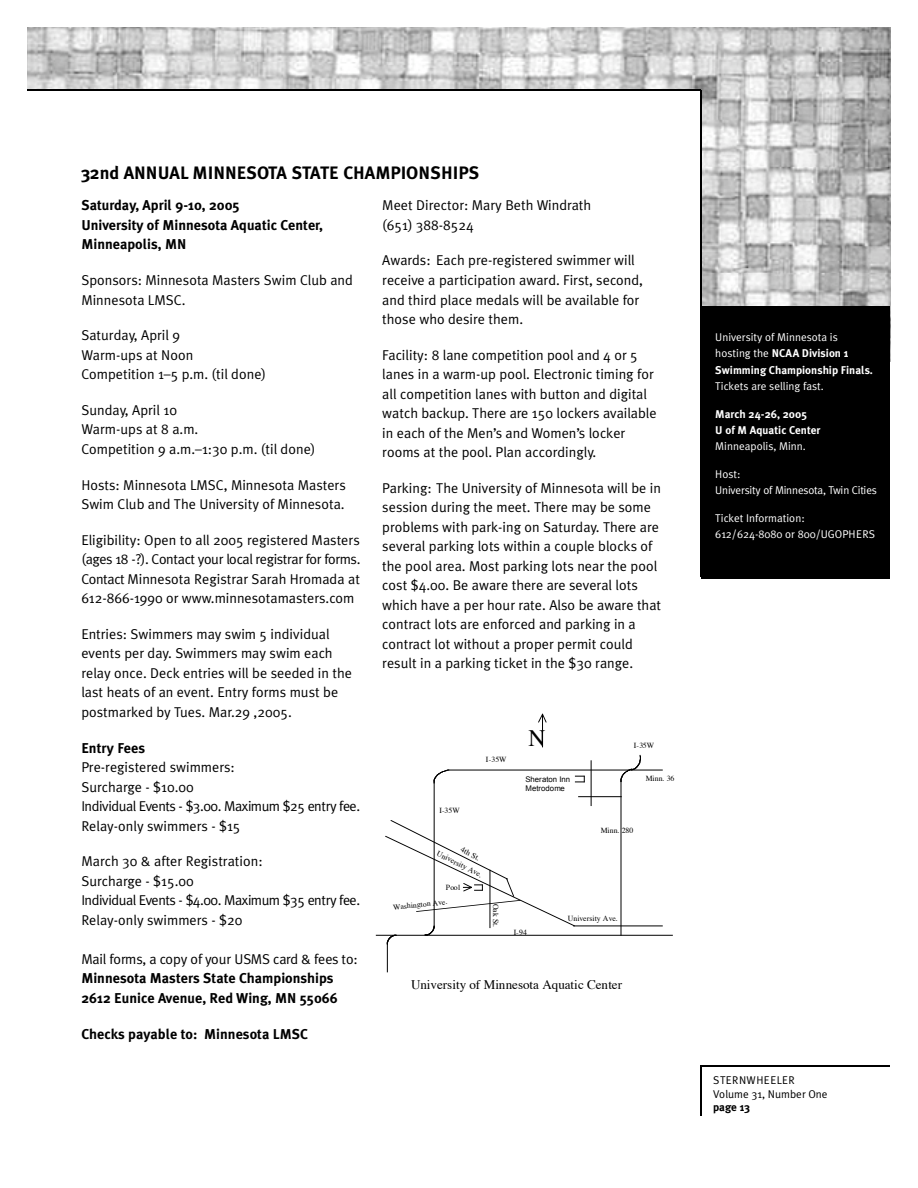
<style>
.page{position:relative;width:918px;height:1188px;background:#fff}
.page>*{position:absolute;margin:0;border:0;box-sizing:border-box;transform-origin:0 0}
.t1{font:23.55px "Times";color:#000}
.t2{font:700 18px "Meta Plus";color:#000}
.t3{font:14.25px/19.5px "Meta Plus Normal";color:#000}
.t4{font:700 14.25px/19.5px "Meta Plus";color:#000}
.t5{font:13.05px "Times";letter-spacing:-.005em;color:#000}
.t6{font:11.25px/16.5px "Meta Plus Normal";color:#fff}
.t7{font:700 11.25px/16.5px "Meta Plus";color:#fff}
.t8{font:11.25px/16.5px "Meta Plus Normal";letter-spacing:-.02em;color:#fff}
.t9{font:11.25px/13.6px "Meta Plus Normal";color:#000}
.t10{font:700 11.25px "Meta Plus";color:#000}
.t11{font:7.8px "Times";letter-spacing:.01em;color:#000}
.t12{font:7.8px/9px "Arial";color:#000}
.s1{font-family:"Meta Plus Normal";font-weight:400}
</style>
<div class="page">
<img style="left:27px;top:27px;width:864px;height:335px">
<div style="left:27px;top:90px;width:674px;height:662px;background:#fff"></div>
<hr style="left:27px;top:90px;width:674px;height:1px;background:#000">
<hr style="left:702px;top:1065px;width:188px;height:1px;background:#000">
<hr style="left:701px;top:1065px;width:1px;height:51px;background:#000">
<hr style="left:700px;top:90px;width:1px;height:487px;background:#000">
<hr style="left:376px;top:935px;width:297px;height:1px;background:#000">
<hr style="left:621px;top:783px;width:1px;height:153px;background:#000">
<svg style="left:621px;top:755px;width:20px;height:28px"></svg>
<hr style="left:448px;top:770px;width:215px;height:1px;background:#000">
<svg style="left:434px;top:770px;width:15px;height:13px"></svg>
<hr style="left:434px;top:783px;width:1px;height:144px;background:#000">
<hr style="left:573px;top:926px;width:90px;height:1px;background:#000">
<svg style="left:385px;top:820px;width:190px;height:152px"></svg>
<hr style="left:542px;top:714px;width:1px;height:33px;background:#000">
<svg style="left:538px;top:714px;width:8px;height:9px"></svg>
<svg style="left:575px;top:776px;width:10px;height:7px"></svg>
<hr style="left:591px;top:760px;width:1px;height:46px;background:#000">
<hr style="left:578px;top:796px;width:44px;height:1px;background:#000">
<div style="left:701px;top:306px;width:189px;height:273px;background:#000"></div>
<p class="t2" style="left:81px;top:165px;width:399px">32nd ANNUAL MINNESOTA STATE CHAMPIONSHIPS</p>
<p class="t4" style="left:81px;top:196px;width:243px">Saturday, April 9-10, 2005<br>University of Minnesota Aquatic Center,<br>Minneapolis, MN</p>
<p class="t3" style="left:81px;top:271px;width:273px">Sponsors: Minnesota Masters Swim Club and<br>Minnesota LMSC.</p>
<p class="t3" style="left:81px;top:326px;width:186px">Saturday, April 9<br>Warm-ups at Noon<br>Competition 1–5 p.m. (til done)</p>
<p class="t3" style="left:81px;top:401px;width:236px">Sunday, April 10<br>Warm-ups at 8 a.m.<br>Competition 9 a.m.–1:30 p.m. (til done)</p>
<p class="t3" style="left:81px;top:476px;width:266px">Hosts: Minnesota LMSC, Minnesota Masters<br>Swim Club and The University of Minnesota.</p>
<p class="t3" style="left:81px;top:531px;width:281px;text-align:justify">Eligibility: Open to all 2005 registered Masters (ages 18 -?). Contact your local re g is trar for forms.<br>Contact Minnesota Registrar Sarah Hromada at 612-866-1990 or www.minnesotamasters.com</p>
<p class="t3" style="left:81px;top:625px;width:272px">Entries: Swimmers may swim 5 individual events per day. Swimmers may swim each relay once. Deck entries will be seeded in the last heats of an event. Entry forms must be postmarked by Tues. Mar.29 ,2005.</p>
<p class="t4" style="left:81px;top:739px;width:65px">Entry Fees</p>
<p class="t3" style="left:81px;top:758px;width:280px">Pre-registered swimmers:<br>Surcharge - $10.00<br>Individual Events - $3.00. Maximum $25 entry fee.<br>Relay-only swimmers - $15</p>
<p class="t3" style="left:81px;top:852px;width:280px">March 30 &amp; after Registration:<br>Surcharge - $15.00<br>Individual Events - $4.00. Maximum $35 entry fee.<br>Relay-only swimmers - $20</p>
<p class="t3" style="left:81px;top:950px;width:278px">Mail forms, a copy of your USMS card &amp; fees to:</p>
<p class="t4" style="left:81px;top:969px;width:258px">Minnesota Masters State Championships<br>2612 Eunice Avenue, Red Wing, MN 55066</p>
<p class="t4" style="left:81px;top:1025px;width:228px">Checks payable to: Minnesota LMSC</p>
<p class="t3" style="left:382px;top:196px;width:210px">Meet Director: Mary Beth Windrath (651) 388-8524</p>
<p class="t3" style="left:382px;top:251px;width:262px">Awards: Each pre-registered swimmer will receive a participation award. First, second, and third place medals will be available for those who desire them.</p>
<p class="t3" style="left:382px;top:346px;width:276px">Facility: 8 lane competition pool and 4 or 5 lanes in a warm-up pool. Electronic timing for all competition lanes with button and digital watch backup. There are 150 lockers available in each of the Men’s and Women’s locker rooms at the pool. Plan accordingly.</p>
<p class="t3" style="left:382px;top:479px;width:280px">Parking: The University of Minnesota will be in session during the meet. There may be some problems with park-ing on Saturday. There are several parking lots within a couple blocks of the pool area. Most parking lots near the pool cost $4.00. Be aware there are several lots which have a per hour rate. Also be aware that contract lots are enforced and parking in a contract lot without a proper permit could result in a parking ticket in the $30 range.</p>
<p class="t11" style="left:440px;top:807px;width:22px">I-35W</p>
<p class="t11" style="left:486px;top:756px;width:22px">I-35W</p>
<p class="t11" style="left:463px;top:846px;width:22px;rotate:27deg">4th St.</p>
<p class="t11" style="left:439px;top:850px;width:51px;rotate:27deg">University Ave.</p>
<p class="t11" style="left:446px;top:884px;width:16px">Pool</p>
<p class="t11" style="left:393px;top:904px;width:56px;rotate:-6deg">Washington Ave.</p>
<p class="t11" style="left:499px;top:904px;width:25px;rotate:90deg">Oak St.</p>
<h1 class="t1" style="left:528px;top:729px;width:18px">N</h1>
<p class="t12" style="left:526px;top:775px;width:46px">Sheraton Inn<br>Metrodome</p>
<p class="t11" style="left:634px;top:743px;width:22px">I-35W</p>
<p class="t11" style="left:646px;top:775px;width:30px">Minn. 36</p>
<p class="t11" style="left:601px;top:827px;width:34px">Minn. 280</p>
<p class="t11" style="left:568px;top:915px;width:52px">University Ave.</p>
<p class="t11" style="left:514px;top:929px;width:15px">I-94</p>
<p class="t5" style="left:411px;top:979px;width:212px">University of Minnesota Aquatic Center</p>
<p class="t6" style="left:715px;top:329px;width:124px">University of Minnesota is</p>
<p class="t7" style="left:715px;top:346px;width:159px"><span class="s1">hosting the</span> NCAA Division 1<br>Swimming Championship Finals.</p>
<p class="t6" style="left:715px;top:379px;width:110px">Tickets are selling fast.</p>
<p class="t7" style="left:715px;top:406px;width:107px">March 24-26, 2005<br>U of M Aquatic Center</p>
<p class="t6" style="left:715px;top:439px;width:92px">Minneapolis, Minn.</p>
<p class="t8" style="left:715px;top:466px;width:163px">Host:<br>U n iversity of Minnesota, Twin Cities</p>
<p class="t6" style="left:715px;top:510px;width:162px">Ticket Information:<br>612/624-8080 or 800/UGOPHERS</p>
<p class="t9" style="left:713px;top:1074px;width:116px">STERN WHEELER<br>Volume 31, Number One</p>
<p class="t10" style="left:713px;top:1102px;width:39px">page 13</p>
</div>
